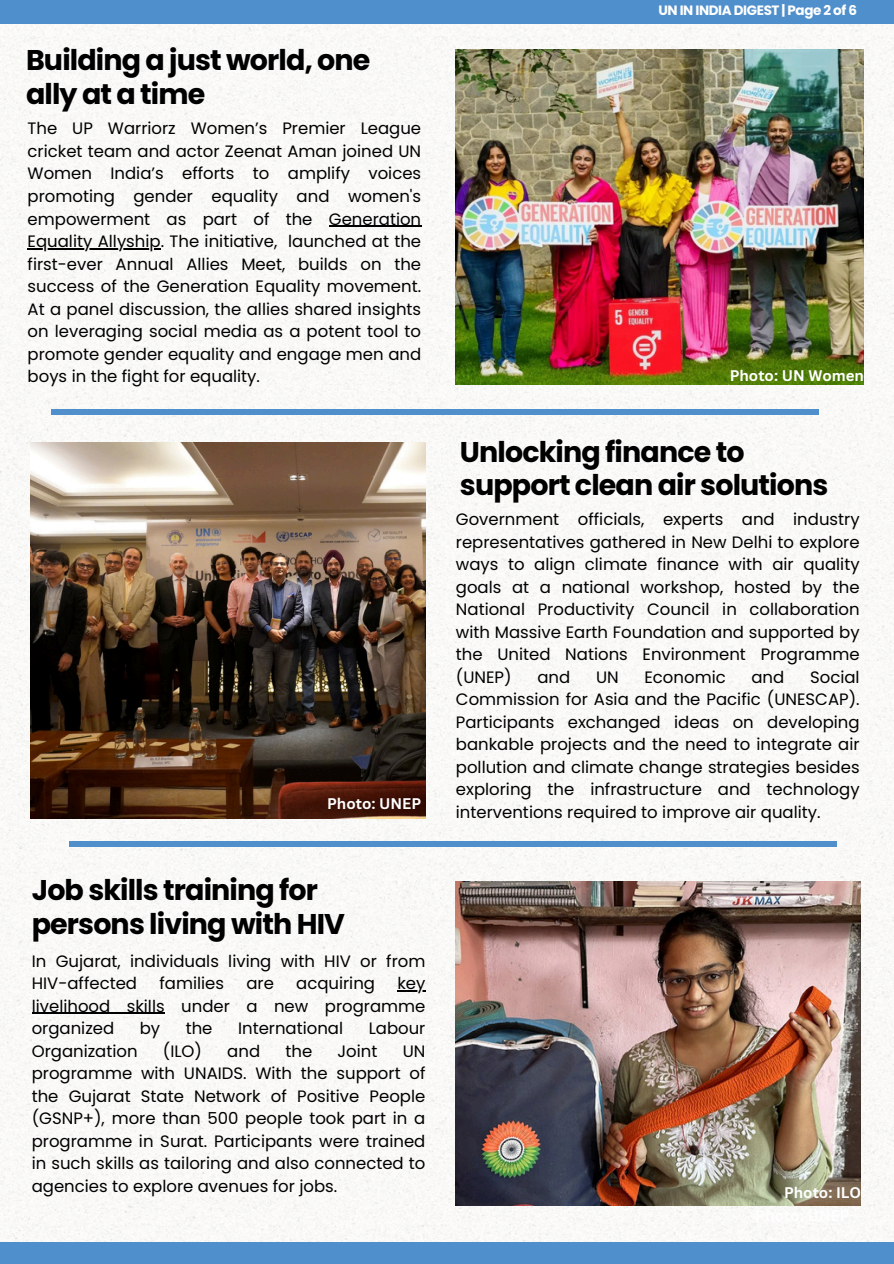
<style>
.page{position:relative;width:894px;height:1264px;background:#fff}
.page>*{position:absolute;margin:0;border:0;box-sizing:border-box;transform-origin:0 0}
.t1{font:700 28.5px/33.8px "Poppins";letter-spacing:-.03em;color:#000}
.t2{font:16.5px/22.5px "Poppins";color:#000;text-align:justify}
.t3{font:700 15px "Canva Sans";color:#fff}
.t4{font:700 13.5px "Poppins";letter-spacing:-.03em;color:#fff}
</style>
<div class="page">
<img style="left:0;top:23px;width:893px;height:1218px">
<div style="left:0;top:1241px;width:893px;height:22px;background:#4f8fcb"></div>
<div style="left:0;top:0;width:893px;height:23px;background:#4f8fcb"></div>
<img style="left:30px;top:442px;width:395px;height:376px">
<div style="left:51px;top:408px;width:767px;height:6px;background:#4f8fcb"></div>
<img style="left:456px;top:49px;width:407px;height:335px">
<img style="left:456px;top:881px;width:403px;height:324px">
<hr style="left:329px;top:226px;width:92px;height:1px;background:#000">
<hr style="left:28px;top:248px;width:133px;height:1px;background:#000">
<svg style="left:397px;top:990px;width:28px;height:1px"></svg>
<hr style="left:32px;top:1012px;width:133px;height:1px;background:#000">
<div style="left:69px;top:840px;width:767px;height:6px;background:#4f8fcb"></div>
<h2 class="t1" style="left:26px;top:43px;width:346px">Building a just world, one ally at a time</h2>
<h3 class="t2" style="left:28px;top:117px;width:395px">The UP Warriorz Women’s Premier League cricket team and actor Zeenat Aman joined UN Women India’s efforts to amplify voices promoting gender equality and women's empowerment as part of the Generation</h3>
<h1 class="t2" style="left:28px;top:230px;width:395px">Equality Allyship. The initiative, launched at the first-ever Annual Allies Meet, builds on the success of the Generation Equality movement.<br>At a panel discussion, the allies shared insights on leveraging social media as a potent tool to promote gender equality and engage men and boys in the fight for equality.</h1>
<p class="t3" style="left:327px;top:792px;width:96px">Photo: UNEP</p>
<p class="t1" style="left:32px;top:873px;width:315px">Job skills training for persons living with HIV</p>
<h3 class="t2" style="left:32px;top:949px;width:395px">In Gujarat, individuals living with HIV or from<br>HIV-affected</h3>
<h3 class="t2" style="left:159px;top:972px;width:66px">families</h3>
<h3 class="t2" style="left:246px;top:972px;width:29px">are</h3>
<h3 class="t2" style="left:296px;top:972px;width:80px">acquiring</h3>
<h2 class="t2" style="left:32px;top:972px;width:395px;text-indent:365px">key livelihood skills under a new programme organized</h2>
<h2 class="t2" style="left:140px;top:1017px;width:22px">by</h2>
<h2 class="t2" style="left:186px;top:1017px;width:28px">the</h2>
<h2 class="t2" style="left:238px;top:1017px;width:107px">International</h2>
<h2 class="t2" style="left:368px;top:1017px;width:58px">Labour</h2>
<h2 class="t2" style="left:32px;top:1039px;width:107px">Organization</h2>
<h2 class="t2" style="left:163px;top:1039px;width:41px">(ILO)</h2>
<h2 class="t2" style="left:227px;top:1039px;width:34px">and</h2>
<h2 class="t2" style="left:285px;top:1039px;width:28px">the</h2>
<h2 class="t2" style="left:337px;top:1039px;width:41px">Joint</h2>
<h2 class="t2" style="left:32px;top:1039px;width:395px;text-indent:371px">UN programme with UNAIDS. With the support of the Gujarat State Network of Positive People (GSNP+), more than 500 people took part in a programme in Surat. Participants were trained in such skills as tailoring and also connected to agencies to explore avenues for jobs.</h2>
<h3 class="t4" style="left:658px;top:1px;width:200px">UN IN INDIA DIGEST | Page 2 of 6</h3>
<h2 class="t3" style="left:729px;top:365px;width:136px">Photo: UN Women</h2>
<h2 class="t1" style="left:460px;top:435px;width:370px">Unlocking finance to support clean air solutions</h2>
<h1 class="t2" style="left:456px;top:508px;width:405px">Government officials, experts and industry representatives gathered in New Delhi to explore ways to align climate finance with air quality goals at a national workshop, hosted by the National Productivity Council in collaboration with Massive Earth Foundation and supported by the United Nations Environment Programme (UNEP)</h1>
<h1 class="t2" style="left:456px;top:665px;width:405px;text-indent:354px">Social Commission for Asia and the Pacific (UNESCAP).<br>Participants exchanged ideas on developing bankable projects and the need to integrate air pollution and climate change strategies besides exploring the infrastructure and technology interventions required to improve air quality.</h1>
<h1 class="t2" style="left:537px;top:665px;width:34px">and</h1>
<h1 class="t2" style="left:596px;top:665px;width:24px">UN</h1>
<h1 class="t2" style="left:644px;top:665px;width:83px">Economic</h1>
<h1 class="t2" style="left:751px;top:665px;width:34px">and</h1>
<p class="t3" style="left:783px;top:1182px;width:79px">Photo: ILO</p>
</div>
